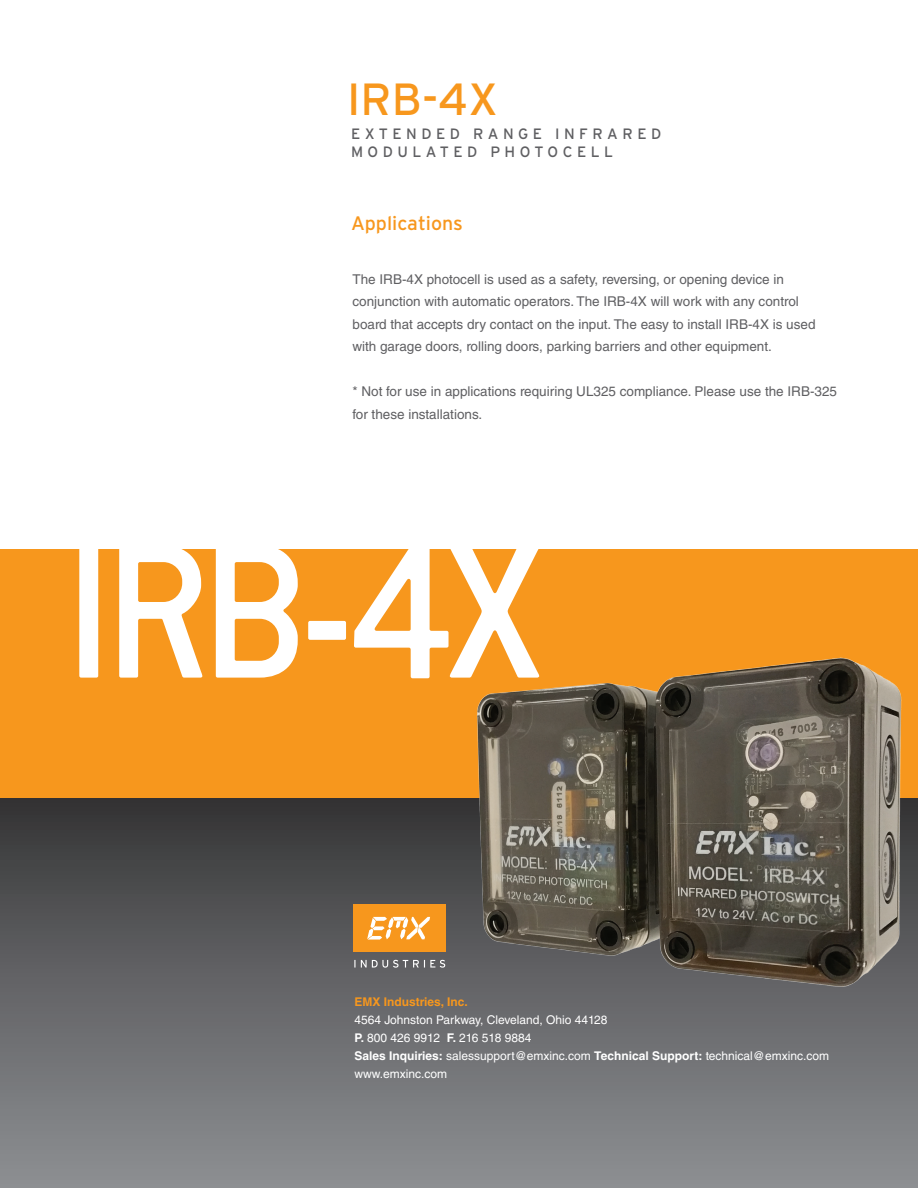
<style>
.page{position:relative;width:918px;height:1188px;background:#fff}
.page>*{position:absolute;margin:0;border:0;box-sizing:border-box;transform-origin:0 0}
.t1{font:500 210px "Conduit OSITC";color:#fff}
.t2{font:45px "Interstate";color:#f7971d}
.t3{font:19.5px "Interstate";color:#f7971d}
.t4{font:15px/18px "Interstate";letter-spacing:.3em;color:#5f5f62}
.t5{font:13.5px/22.5px "Helvetica LT Std";color:#5f5f62}
.t6{font:12px/18px "Helvetica LT Std";color:#fff}
.t7{font:700 12px "Helvetica LT Std";color:#f7971d}
.s1{font-weight:700}
</style>
<div class="page">
<div style="left:0;top:783px;width:918px;height:405px;background:linear-gradient(to bottom,#333334,#909295)"></div>
<div style="left:0;top:550px;width:918px;height:248px;background:#f7971d"></div>
<div style="left:353px;top:904px;width:93px;height:48px;background:#f7971d"></div>
<svg style="left:354px;top:960px;width:91px;height:8px"></svg>
<svg style="left:367px;top:917px;width:63px;height:23px"></svg>
<img style="left:467px;top:657px;width:443px;height:337px">
<h2 class="t2" style="left:347px;top:74px;width:152px">IRB-4X</h2>
<p class="t4" style="left:351px;top:125px;width:312px">EXTENDED RANGE INFRARED<br>MODULATED PHOTOCELL</p>
<h3 class="t3" style="left:351px;top:212px;width:114px">Applications</h3>
<p class="t5" style="left:352px;top:268px;width:465px">The IRB-4X photocell is used as a safety, reversing, or opening device in conjunction with automatic operators. The IRB-4X will work with any control board that accepts dry contact on the input. The easy to install IRB-4X is used with garage doors, rolling doors, parking barriers and other equipment.</p>
<p class="t5" style="left:352px;top:380px;width:486px">* Not for use in applications requiring UL325 compliance. Please use the IRB-325 for these installations.</p>
<h1 class="t1" style="left:64px;top:485px;width:481px">IRB- X</h1>
<h1 class="t1" style="left:346px;top:455px;width:109px">4</h1>
<p class="t7" style="left:354px;top:994px;width:115px">EMX Industries, Inc.</p>
<p class="t6" style="left:354px;top:1011px;width:476px">4564 Johnston Parkway, Cleveland, Ohio 44128<br><span class="s1">P.</span> 800 426 9912 <span class="s1">F.</span> 216 518 9884<br><span class="s1">Sales Inquiries:</span> salessupport@emxinc.com <span class="s1">Technical Support:</span> technical@emxinc.com www.emxinc.com</p>
</div>
